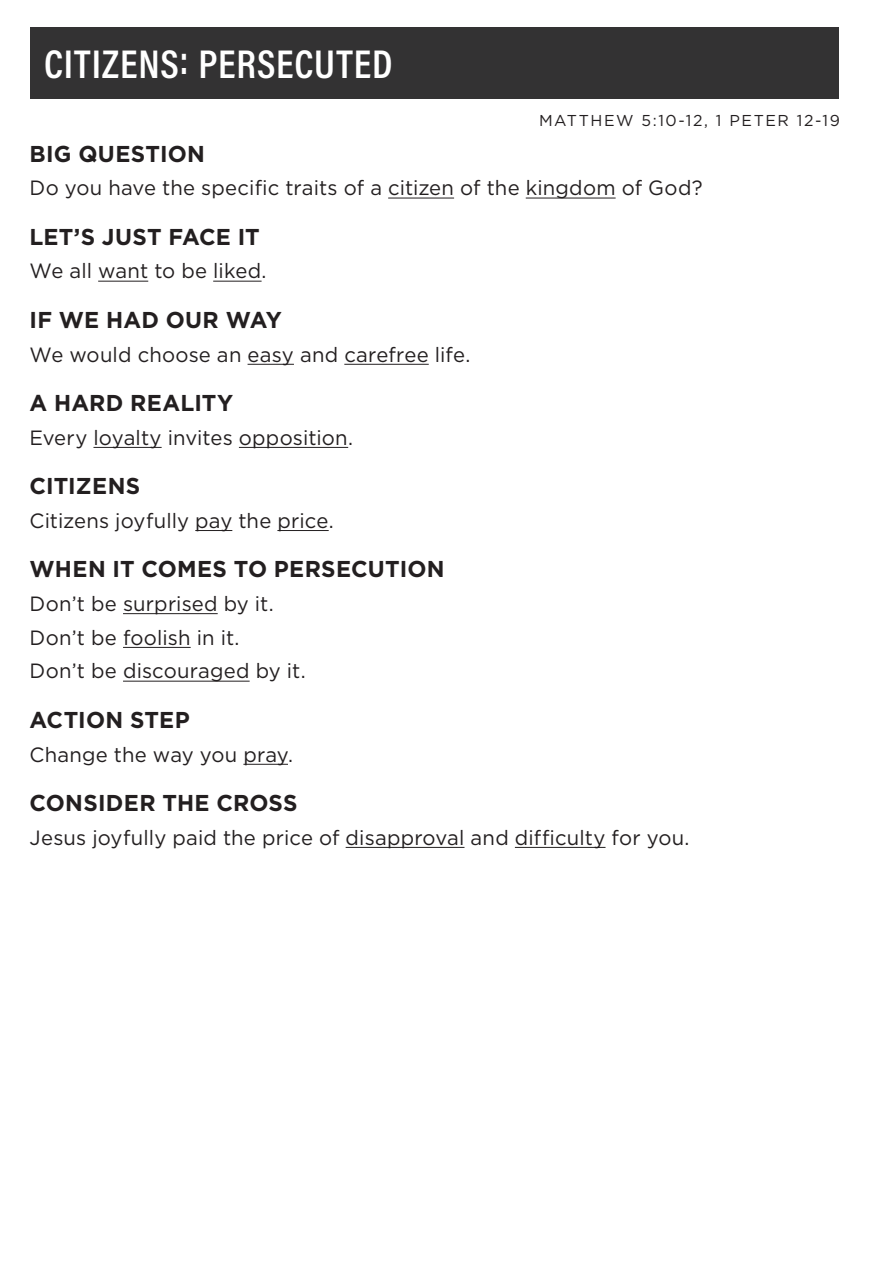
<style>
.page{position:relative;width:872px;height:1269px;background:#fff}
.page>*{position:absolute;margin:0;border:0;box-sizing:border-box;transform-origin:0 0}
.t1{font:600 40.5px "Acumin Pro Cond";letter-spacing:.02em;color:#fff}
.t2{font:700 22.95px "Gotham";letter-spacing:.01em;color:#231f20}
.t3{font:20.7px/33.8px "Gotham";letter-spacing:.005em;color:#231f20}
.t4{font:15.75px "Gotham";letter-spacing:.1em;color:#231f20}
</style>
<div class="page">
<hr style="left:388px;top:198px;width:66px;height:1px;background:#231f20">
<hr style="left:525px;top:198px;width:90px;height:1px;background:#231f20">
<hr style="left:98px;top:281px;width:50px;height:1px;background:#231f20">
<hr style="left:213px;top:281px;width:48px;height:1px;background:#231f20">
<hr style="left:247px;top:364px;width:47px;height:1px;background:#231f20">
<hr style="left:344px;top:364px;width:84px;height:1px;background:#231f20">
<hr style="left:93px;top:447px;width:69px;height:1px;background:#231f20">
<hr style="left:239px;top:447px;width:109px;height:1px;background:#231f20">
<hr style="left:195px;top:530px;width:37px;height:1px;background:#231f20">
<hr style="left:277px;top:530px;width:52px;height:1px;background:#231f20">
<hr style="left:123px;top:613px;width:95px;height:1px;background:#231f20">
<hr style="left:123px;top:647px;width:68px;height:1px;background:#231f20">
<hr style="left:123px;top:681px;width:126px;height:1px;background:#231f20">
<hr style="left:243px;top:764px;width:45px;height:1px;background:#231f20">
<hr style="left:345px;top:847px;width:119px;height:1px;background:#231f20">
<hr style="left:515px;top:847px;width:90px;height:1px;background:#231f20">
<div style="left:30px;top:27px;width:808px;height:72px;background:#333233"></div>
<h1 class="t1" style="left:44px;top:38px;width:350px">CITIZENS: PERSECUTED</h1>
<p class="t4" style="left:539px;top:112px;width:302px">MATTHEW 5:10-12, 1 PETER 12-19</p>
<p class="t2" style="left:30px;top:140px;width:177px">BIG QUESTION</p>
<p class="t3" style="left:30px;top:171px;width:674px">Do you have the specific traits of a citizen of the kingdom of God?</p>
<p class="t2" style="left:30px;top:223px;width:232px">LET’S JUST FACE IT</p>
<p class="t3" style="left:30px;top:254px;width:238px">We all want to be liked.</p>
<p class="t2" style="left:30px;top:306px;width:254px">IF WE HAD OUR WAY</p>
<p class="t3" style="left:30px;top:337px;width:442px">We would choose an easy and carefree life.</p>
<p class="t2" style="left:30px;top:389px;width:205px">A HARD REALITY</p>
<p class="t3" style="left:30px;top:420px;width:325px">Every loyalty invites opposition.</p>
<p class="t2" style="left:30px;top:473px;width:112px">CITIZENS</p>
<p class="t3" style="left:30px;top:503px;width:305px">Citizens joyfully pay the price.</p>
<p class="t2" style="left:30px;top:556px;width:416px">WHEN IT COMES TO PERSECUTION</p>
<p class="t3" style="left:30px;top:586px;width:277px">Don’t be surprised by it.<br>Don’t be foolish in it.<br>Don’t be discouraged by it.</p>
<p class="t2" style="left:30px;top:706px;width:162px">ACTION STEP</p>
<p class="t3" style="left:30px;top:737px;width:265px">Change the way you pray.</p>
<p class="t2" style="left:30px;top:789px;width:269px">CONSIDER THE CROSS</p>
<p class="t3" style="left:30px;top:820px;width:661px">Jesus joyfully paid the price of disapproval and difficulty for you.</p>
</div>
